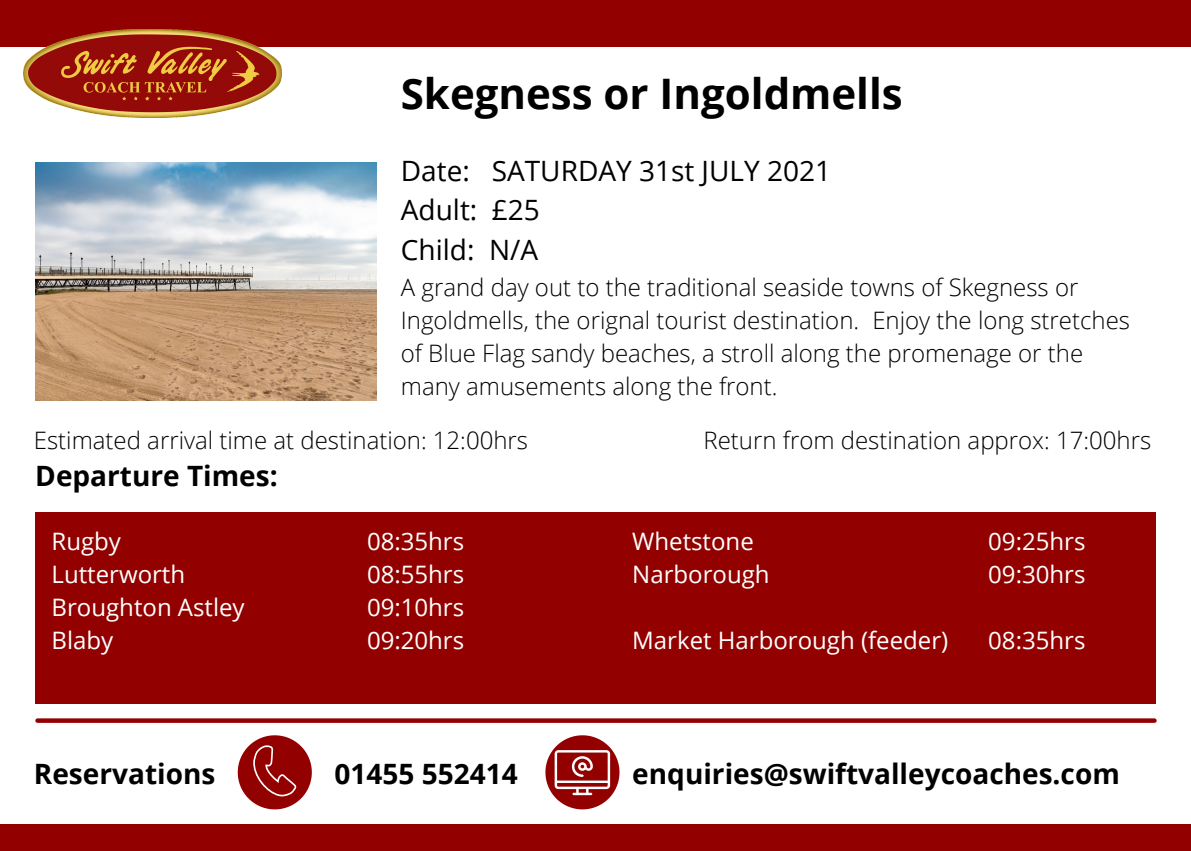
<style>
.page{position:relative;width:1191px;height:851px;background:#fff}
.page>*{position:absolute;margin:0;border:0;box-sizing:border-box;transform-origin:0 0}
.t1{font:700 42px "Open Sans";color:#000}
.t2{font:700 28px "Open Sans";color:#000}
.t3{font:28px "Open Sans";color:#000}
.t4{font:300 24px/33px "Open Sans";color:#000}
.t5{font:24px "Open Sans";color:#fff}
</style>
<div class="page">
<div style="left:35px;top:512px;width:1121px;height:192px;background:#920000"></div>
<svg style="left:38px;top:718px;width:1116px;height:4px;fill:#920000"></svg>
<div style="left:0;top:0;width:1191px;height:47px;background:#920000"></div>
<img style="left:23px;top:29px;width:258px;height:89px">
<div style="left:0;top:824px;width:1191px;height:26px;background:#920000"></div>
<svg style="left:238px;top:735px;width:74px;height:74px"></svg>
<svg style="left:545px;top:735px;width:75px;height:74px"></svg>
<img style="left:35px;top:163px;width:341px;height:237px">
<p class="t1" style="left:401px;top:64px;width:503px">Skegness or Ingoldmells</p>
<p class="t3" style="left:401px;top:151px;width:432px">Date: SATURDAY 31st JULY 2021</p>
<p class="t3" style="left:401px;top:190px;width:141px">Adult: £25</p>
<p class="t3" style="left:401px;top:229px;width:139px">Child: N/A</p>
<p class="t4" style="left:401px;top:270px;width:731px">A grand day out to the traditional seaside towns of Skegness or Ingoldmells, the orignal tourist destination. Enjoy the long stretches of Blue Flag sandy beaches, a stroll along the promenage or the many amusements along the front.</p>
<p class="t4" style="left:34px;top:423px;width:496px">Estimated arrival time at destination: 12:00hrs</p>
<p class="t4" style="left:704px;top:423px;width:449px">Return from destination approx: 17:00hrs</p>
<p class="t2" style="left:35px;top:456px;width:244px">Departure Times:</p>
<p class="t5" style="left:52px;top:524px;width:71px">Rugby</p>
<p class="t5" style="left:52px;top:557px;width:135px">Lutterworth</p>
<p class="t5" style="left:52px;top:590px;width:195px">Broughton Astley</p>
<p class="t5" style="left:52px;top:623px;width:63px">Blaby</p>
<p class="t5" style="left:367px;top:524px;width:99px">08:35hrs</p>
<p class="t5" style="left:367px;top:557px;width:99px">08:55hrs</p>
<p class="t5" style="left:367px;top:590px;width:99px">09:10hrs</p>
<p class="t5" style="left:367px;top:623px;width:99px">09:20hrs</p>
<p class="t5" style="left:632px;top:524px;width:123px">Whetstone</p>
<p class="t5" style="left:632px;top:557px;width:139px">Narborough</p>
<p class="t5" style="left:632px;top:623px;width:317px">Market Harborough (feeder)</p>
<p class="t5" style="left:988px;top:524px;width:99px">09:25hrs</p>
<p class="t5" style="left:988px;top:557px;width:99px">09:30hrs</p>
<p class="t5" style="left:988px;top:623px;width:99px">08:35hrs</p>
<p class="t2" style="left:34px;top:753px;width:183px">Reservations</p>
<p class="t2" style="left:335px;top:753px;width:185px">01455 552414</p>
<p class="t2" style="left:632px;top:753px;width:489px">enquiries@swiftvalleycoaches.com</p>
</div>
